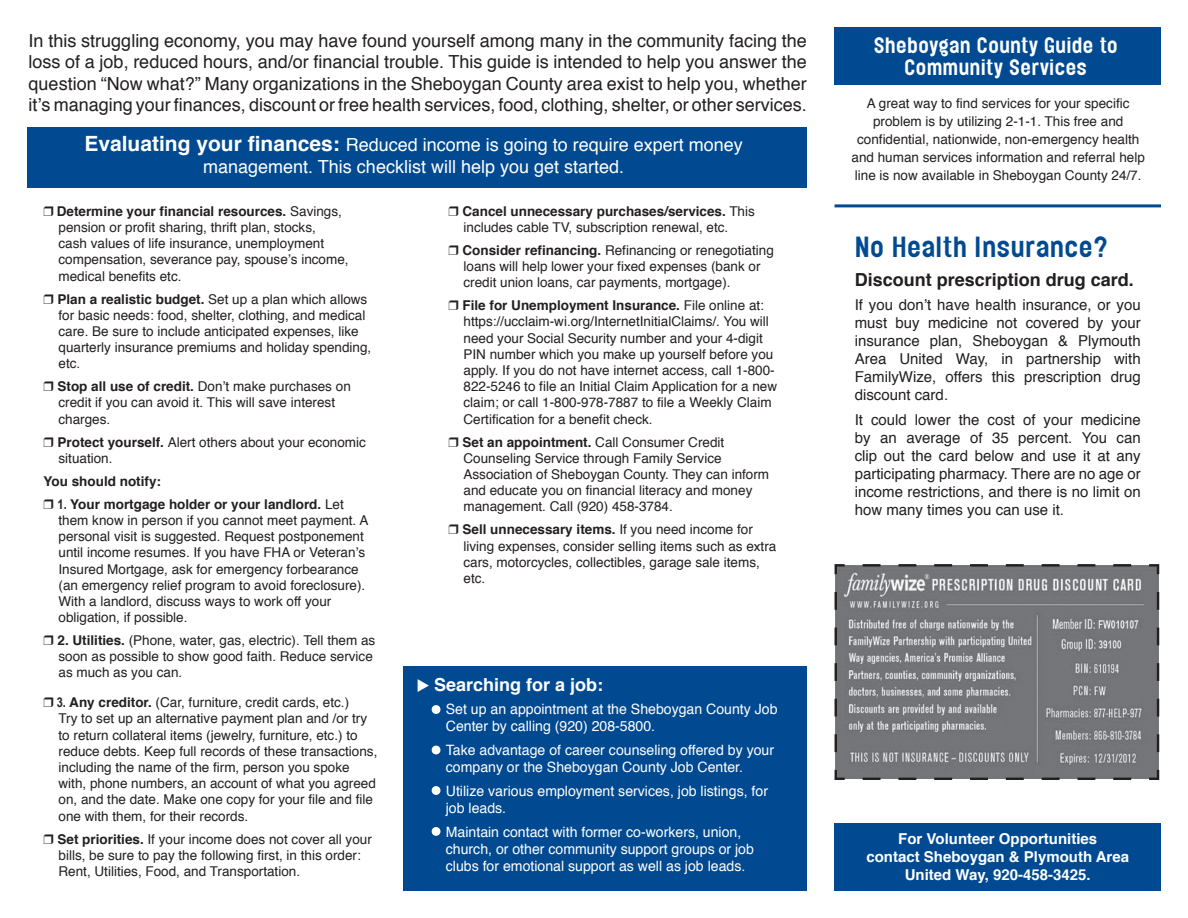
<style>
.page{position:relative;width:1188px;height:918px;background:#fff}
.page>*{position:absolute;margin:0;border:0;box-sizing:border-box;transform-origin:0 0}
.t1{font:500 25.5px "Elephant";color:#014a91}
.t2{font:500 19.5px/22.5px "Elephant";color:#fff;text-align:center}
.t3{font:18px/21.6px "Helvetica";color:#231f20;text-align:justify}
.t4{font:18px/21.6px "Helvetica";color:#fff;text-align:center}
.t5{font:700 18px "Helvetica";color:#231f20}
.t6{font:700 18px "Helvetica";color:#fff}
.t7{font:15px/18px "Helvetica";color:#231f20;text-align:justify}
.t8{font:700 15px/18px "Helvetica";color:#fff;text-align:center}
.t9{font:14.25px/17.1px "Helvetica";color:#fff}
.t10{font:13.5px/16.2px "Helvetica";color:#231f20}
.t11{font:700 13.5px/23px "Helvetica";color:#231f20}
.t12{font:700 13.5px "Arial";color:#fff}
.s1{font-weight:700;font-size:21px}
.s2{font-weight:700}
.s3{font-family:"Arial Narrow"}
.s4{font-weight:400}
.s5{font-family:"Arial Narrow";font-weight:700}
.s6{font-family:"Arial";font-weight:700;font-size:13.5px}
</style>
<div class="page">
<hr style="left:835px;top:204px;width:326px;height:3px;background:#014a91">
<div style="left:835px;top:824px;width:326px;height:67px;background:#014a91"></div>
<div style="left:27px;top:127px;width:780px;height:61px;background:#014a91"></div>
<div style="left:404px;top:666px;width:403px;height:225px;background:#014a91"></div>
<svg style="left:834px;top:564px;width:326px;height:216px;background:#7f8083"></svg>
<div style="left:835px;top:27px;width:326px;height:58px;background:#014a91"></div>
<svg style="left:431px;top:705px;width:10px;height:9px"></svg>
<svg style="left:431px;top:745px;width:10px;height:10px"></svg>
<svg style="left:431px;top:827px;width:10px;height:9px"></svg>
<svg style="left:431px;top:786px;width:10px;height:9px"></svg>
<p class="t3" style="left:29px;top:30px;width:780px">In this struggling economy, you may have found yourself among many in the community facing the loss of a job, reduced hours, and/or financial trouble. This guide is intended to help you answer the question “Now what?” Many organizations in the Sheboygan County area exist to help you, whether it’s managing your finances, discount or free health services, food, clothing, shelter, or other services.</p>
<h3 class="t4" style="left:84px;top:135px;width:660px"><span class="s1">Evaluating your finances:</span> Reduced income is going to require expert money management. This checklist will help you get started.</h3>
<p class="t10" style="left:59px;top:203px;width:292px;text-indent:-15px">❒ <span class="s2">Determine your financial resources.</span> Savings, pension or profit sharing, thrift plan, stocks,<br>cash values of life insurance, unemployment compensation, severance pay, spouse’s income, medical benefits etc.</p>
<p class="t10" style="left:59px;top:291px;width:314px;text-indent:-15px">❒ <span class="s2">Plan a realistic budget.</span> Set up a plan which allows for basic needs: food, shelter, clothing, and medical care. Be sure to include anticipated expenses, like quarterly insurance premiums and holiday spending, etc.</p>
<p class="t10" style="left:59px;top:379px;width:294px;text-indent:-15px">❒ <span class="s2">Stop all use of credit.</span> Don’t make purchases on credit if you can avoid it. This will save interest charges.</p>
<p class="t10" style="left:59px;top:434px;width:309px;text-indent:-15px">❒ <span class="s2">Protect yourself.</span> Alert others about your economic situation.</p>
<p class="t11" style="left:44px;top:470px;width:302px">You should notify:<br>❒ <span class="s3">1.</span> Your mortgage holder or your landlord. <span class="s4">Let</span></p>
<p class="t10" style="left:59px;top:512px;width:311px">them know in person if you cannot meet payment. A personal visit is suggested. Request postponement until income resumes. If you have FHA or Veteran’s Insured Mortgage, ask for emergency forbearance (an emergency relief program to avoid foreclosure).<br>With a landlord, discuss ways to work off your obligation, if possible.</p>
<p class="t10" style="left:59px;top:633px;width:318px;text-indent:-15px">❒ <span class="s2">2. Utilities.</span> (Phone, water, gas, electric). Tell them as soon as possible to show good faith. Reduce service as much as you can.</p>
<p class="t10" style="left:59px;top:695px;width:320px;text-indent:-15px">❒ <span class="s5">3.</span> <span class="s2">Any creditor.</span> (Car, furniture, credit cards, etc.)<br>Try to set up an alternative payment plan and /or try to return collateral items (jewelry, furniture, etc.) to reduce debts. Keep full records of these transactions, including the name of the firm, person you spoke with, phone numbers, an account of what you agreed on, and the date. Make one copy for your file and file one with them, for their records.</p>
<p class="t10" style="left:59px;top:831px;width:315px;text-indent:-15px">❒ <span class="s2">Set priorities.</span> If your income does not cover all your bills, be sure to pay the following first, in this order:<br>Rent, Utilities, Food, and Transportation.</p>
<p class="t10" style="left:464px;top:203px;width:293px;text-indent:-15px">❒ <span class="s2">Cancel unnecessary purchases/services.</span> This includes cable TV, subscription renewal, etc.</p>
<p class="t10" style="left:464px;top:242px;width:312px;text-indent:-15px">❒ <span class="s2">Consider refinancing.</span> Refinancing or renegotiating loans will help lower your fixed expenses (bank or credit union loans, car payments, mortgage).</p>
<p class="t10" style="left:464px;top:298px;width:315px;text-indent:-15px">❒ <span class="s2">File for Unemployment Insurance.</span> File online at: https://ucclaim-wi.org/InternetInitialClaims/. You will need your Social Security number and your 4-digit PIN number which you make up yourself before you apply. If you do not have internet access, call 1-800- 822-5246 to file an Initial Claim Application for a new claim; or call 1-800-978-7887 to file a Weekly Claim Certification for a benefit check.</p>
<p class="t10" style="left:464px;top:434px;width:307px;text-indent:-15px">❒ <span class="s2">Set an appointment.</span> Call Consumer Credit Counseling Service through Family Service Association of Sheboygan County. They can inform and educate you on financial literacy and money management. Call (920) 458-3784.</p>
<p class="t10" style="left:464px;top:522px;width:314px;text-indent:-15px">❒ <span class="s2">Sell unnecessary items.</span> If you need income for living expenses, consider selling items such as extra cars, motorcycles, collectibles, garage sale items, etc.</p>
<h3 class="t6" style="left:416px;top:670px;width:188px">◆ Searching for a job:</h3>
<p class="t9" style="left:446px;top:701px;width:333px;text-indent:-14px"><span class="s6">●</span> Set up an appointment at the Sheboygan County Job<br>Center by calling (920) 208-5800.</p>
<p class="t9" style="left:446px;top:742px;width:330px">Take advantage of career counseling offered by your company or the Sheboygan County Job Center.</p>
<p class="t9" style="left:446px;top:783px;width:324px">Utilize various employment services, job listings, for job leads.</p>
<p class="t9" style="left:446px;top:824px;width:310px">Maintain contact with former co-workers, union, church, or other community support groups or job clubs for emotional support as well as job leads.</p>
<p class="t12" style="left:432px;top:740px;width:10px">●</p>
<p class="t12" style="left:432px;top:781px;width:10px">●</p>
<p class="t12" style="left:432px;top:822px;width:10px">●</p>
<h2 class="t2" style="left:873px;top:34px;width:246px">Sheboygan County Guide to<br>Community Services</h2>
<p class="t10" style="left:852px;top:95px;width:295px;line-height:18px;text-align:center">A great way to find services for your specific problem is by utilizing 2-1-1. This free and confidential, nationwide, non-emergency health and human services information and referral help line is now available in Sheboygan County 24/7.</p>
<h1 class="t1" style="left:855px;top:232px;width:255px">No Health Insurance?</h1>
<h3 class="t5" style="left:855px;top:265px;width:281px">Discount prescription drug card.</h3>
<p class="t7" style="left:855px;top:297px;width:287px">If you don’t have health insurance, or you must buy medicine not covered by your insurance plan, Sheboygan &amp; Plymouth Area United Way, in partnership with FamilyWize, offers this prescription drug discount card.</p>
<p class="t7" style="left:855px;top:411px;width:287px">It could lower the cost of your medicine by an average of 35 percent. You can clip out the card below and use it at any participating pharmacy. There are no age or income restrictions, and there is no limit on how many times you can use it.</p>
<p class="t8" style="left:866px;top:830px;width:264px">For Volunteer Opportunities<br>contact Sheboygan &amp; Plymouth Area<br>United Way, 920-458-3425.</p>
</div>
